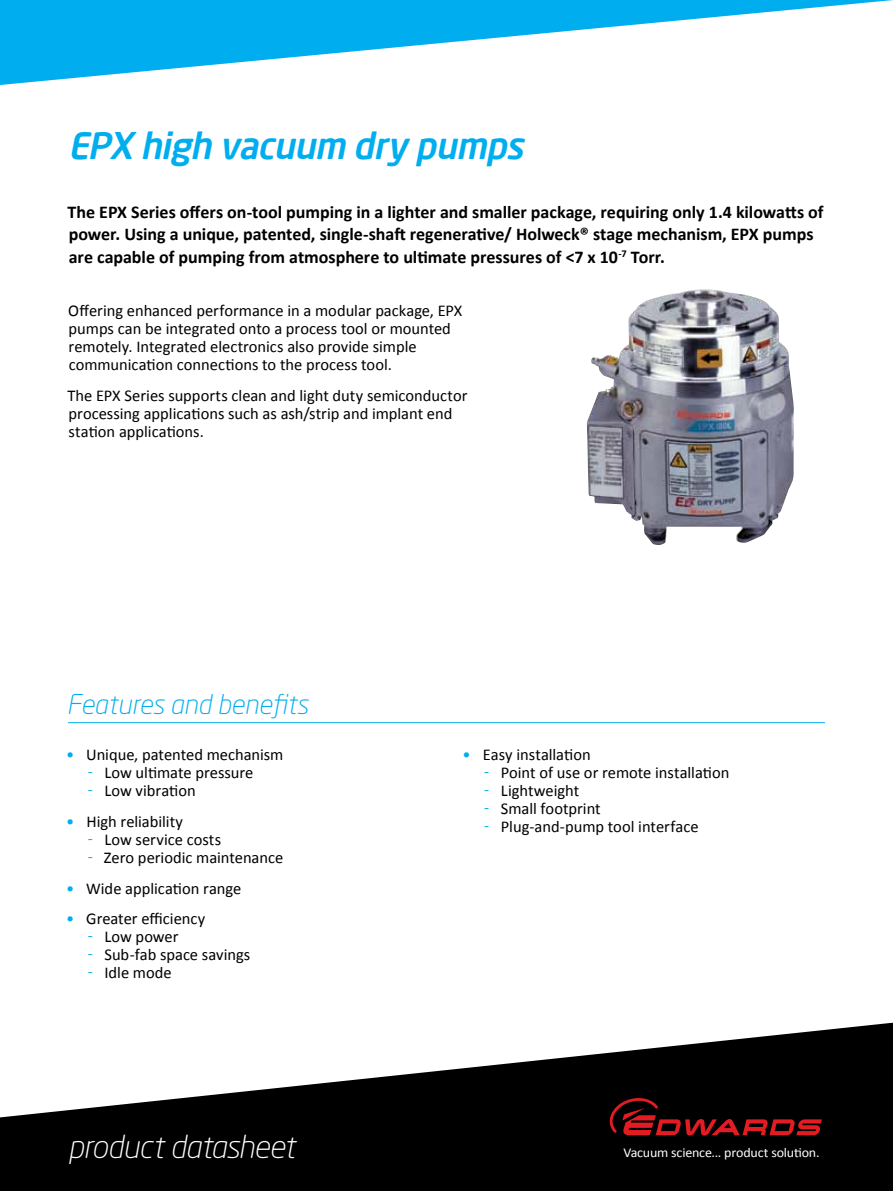
<style>
.page{position:relative;width:893px;height:1191px;background:#fff}
.page>*{position:absolute;margin:0;border:0;box-sizing:border-box;transform-origin:0 0}
.t1{font:italic 500 36px "Neo Sans Pro";color:#00aeef}
.t2{font:italic 300 31.5px "Neo Sans Std";letter-spacing:-.02em;color:#fff}
.t3{font:italic 300 27px "Neo Sans Std";letter-spacing:-.005em;color:#00aeef}
.t4{font:700 18px/22.5px "Calibri";color:#000}
.t5{font:16.5px/18px "Calibri";color:#000}
.t6{font:13.5px "Calibri";letter-spacing:-.015em;color:#fff;scale:1.04 1}
.s1{color:#00aeef}
</style>
<div class="page">
<svg style="left:0;top:1022px;width:893px;height:169px;fill:#000"></svg>
<svg style="left:0;top:0;width:893px;height:85px"></svg>
<svg style="left:389px;top:1027px;width:504px;height:164px;fill:#000"></svg>
<svg style="left:609px;top:1095px;width:213px;height:40px;background:#370608"></svg>
<hr style="left:68px;top:722px;width:757px;height:1px;background:#00aeef">
<img style="left:587px;top:289px;width:207px;height:256px">
<h1 class="t1" style="left:68px;top:123px;width:466px">EPX high vacuum dry pumps</h1>
<p class="t4" style="left:68px;top:200px;width:757px">The EPX Series offers on-tool pumping in a lighter and smaller package, requiring only 1.4 kilowatts of power. Using a unique, patented, single-shaft regenerative/ Holweck® stage mechanism, EPX pumps are capable of pumping from atmosphere to ultimate pressures of &lt;7 x 10<sup>-7</sup> Torr.</p>
<p class="t5" style="left:68px;top:301px;width:396px">Offering enhanced performance in a modular package, EPX pumps can be integrated onto a process tool or mounted remotely. Integrated electronics also provide simple communication connections to the process tool.</p>
<p class="t5" style="left:67px;top:386px;width:402px">The EPX Series supports clean and light duty semiconductor processing applications such as ash/strip and implant end station applications.</p>
<h3 class="t3" style="left:67px;top:688px;width:243px">Features and benefits</h3>
<p class="t5" style="left:88px;top:745px;width:197px;text-indent:-22px"><span class="s1">•</span> Unique, patented mechanism <span class="s1">ͳ</span> Low ultimate pressure<br><span class="s1">ͳ</span> Low vibration</p>
<p class="t5" style="left:88px;top:812px;width:197px;text-indent:-22px"><span class="s1">•</span> High reliability<br><span class="s1">ͳ</span> Low service costs<br><span class="s1">ͳ</span> Zero periodic maintenance</p>
<p class="t5" style="left:66px;top:879px;width:177px"><span class="s1">•</span> Wide application range</p>
<p class="t5" style="left:88px;top:910px;width:164px;text-indent:-22px"><span class="s1">•</span> Greater efficiency<br><span class="s1">ͳ</span> Low power<br><span class="s1">ͳ</span> Sub-fab space savings <span class="s1">ͳ</span> Idle mode</p>
<h2 class="t2" style="left:68px;top:1128px;width:229px">product datasheet</h2>
<p class="t5" style="left:484px;top:745px;width:247px;text-indent:-22px"><span class="s1">•</span> Easy installation<br><span class="s1">ͳ</span> Point of use or remote installation <span class="s1">ͳ</span> Lightweight<br><span class="s1">ͳ</span> Small footprint<br><span class="s1">ͳ</span> Plug-and-pump tool interface</p>
<p class="t6" style="left:623px;top:1144px;width:190px">Vacuum science... product solution.</p>
</div>
